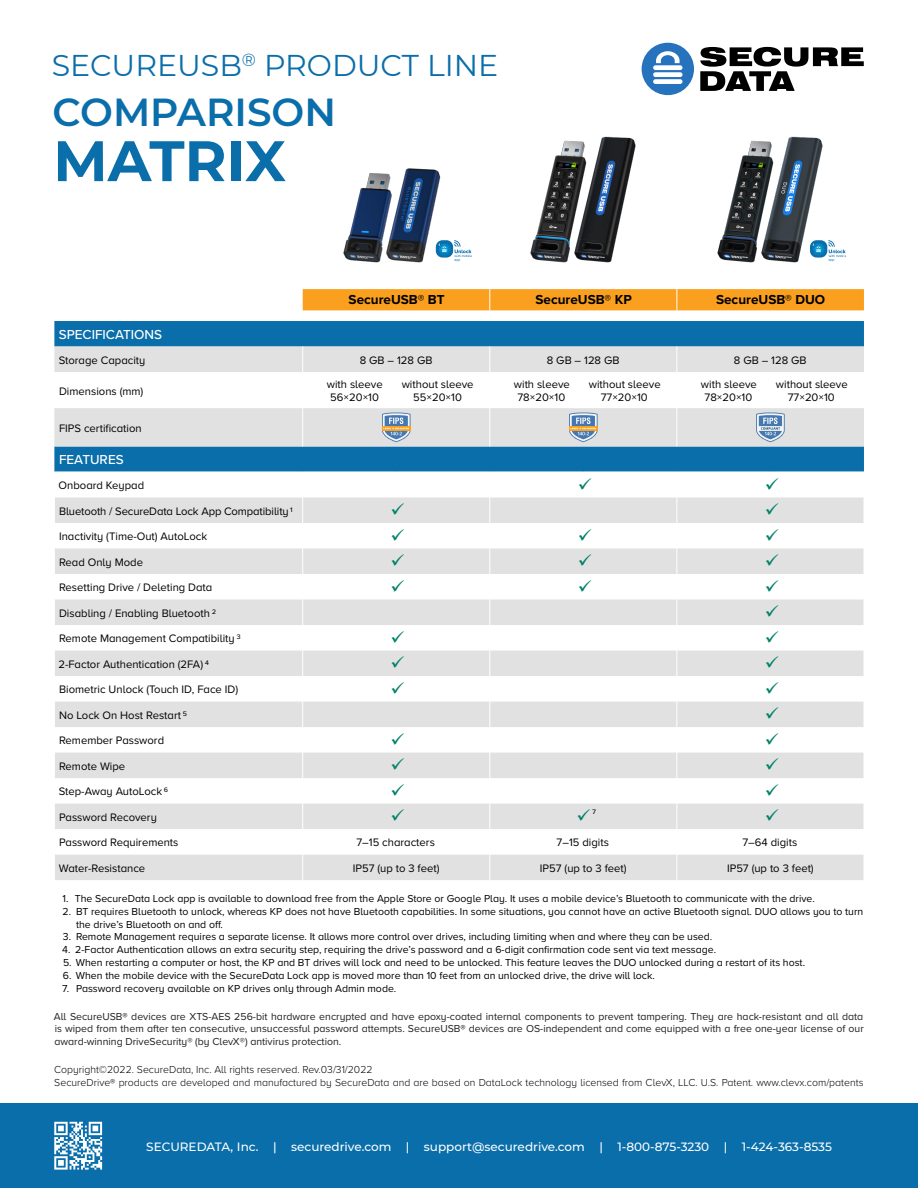
<style>
.page{position:relative;width:918px;height:1188px;background:#fff}
.page>*{position:absolute;margin:0;border:0;box-sizing:border-box;transform-origin:0 0}
.t1{font:700 57px "Montserrat";color:#0a6eaa}
.t2{font:600 39px "Montserrat";color:#0a6eaa}
.t3{font:30px "Montserrat";color:#0a6eaa}
.t4{font:700 13.5px "Proxima Nova A";color:#000}
.t5{font:500 13.5px "Proxima Nova A";color:#fff}
.t6{font:500 12px "Montserrat";color:#fff}
.t7{font:11.25px "Proxima Nova A";color:#000}
.t8{font:10.5px/12.9px "Proxima Nova A";color:#000}
.t9{font:10.5px/12.9px "Proxima Nova A";color:#231f20;text-align:justify}
.t10{font:300 10.5px "Proxima Nova A";color:#000}
.s1{color:#008269}
.s2{color:#000}
</style>
<div class="page">
<div style="left:0;top:1103px;width:918px;height:85px;background:#0a6eaa"></div>
<div style="left:642px;top:43px;width:52px;height:52px;background:#2672bc;border-radius:50%"></div>
<svg style="left:656px;top:51px;width:24px;height:12px"></svg>
<div style="left:653px;top:79px;width:29px;height:5px;background:#fff;border-radius:2px"></div>
<div style="left:653px;top:72px;width:29px;height:5px;background:#fff;border-radius:2px"></div>
<div style="left:653px;top:65px;width:29px;height:5px;background:#fff;border-radius:2px"></div>
<svg style="left:700px;top:47px;width:164px;height:44px"></svg>
<svg style="left:54px;top:1122px;width:48px;height:48px"></svg>
<img style="left:717px;top:136px;width:106px;height:127px">
<img style="left:530px;top:136px;width:106px;height:127px">
<img style="left:343px;top:168px;width:98px;height:95px">
<div style="left:54px;top:321px;width:810px;height:151px;background:#0a6eaa"></div>
<svg style="left:54px;top:347px;width:810px;height:99px;fill:#e1e1e1"></svg>
<svg style="left:55px;top:497px;width:809px;height:383px;fill:#e1e1e1"></svg>
<div style="left:303px;top:289px;width:561px;height:21px;background:#faa01e"></div>
<svg style="left:489px;top:347px;width:1px;height:25px"></svg>
<svg style="left:677px;top:347px;width:1px;height:25px"></svg>
<hr style="left:489px;top:408px;width:1px;height:38px;background:#fff">
<hr style="left:677px;top:408px;width:1px;height:38px;background:#fff">
<svg style="left:302px;top:347px;width:1px;height:25px"></svg>
<hr style="left:302px;top:408px;width:1px;height:38px;background:#fff">
<svg style="left:302px;top:497px;width:1px;height:383px"></svg>
<svg style="left:489px;top:497px;width:1px;height:383px"></svg>
<svg style="left:677px;top:497px;width:1px;height:383px"></svg>
<svg style="left:382px;top:412px;width:29px;height:30px"></svg>
<svg style="left:569px;top:412px;width:29px;height:30px"></svg>
<svg style="left:756px;top:412px;width:29px;height:30px"></svg>
<div style="left:436px;top:240px;width:17px;height:18px;background:#0a6eaa;border-radius:7px"></div>
<svg style="left:438px;top:240px;width:34px;height:21px"></svg>
<svg style="left:810px;top:240px;width:17px;height:18px"></svg>
<svg style="left:813px;top:240px;width:33px;height:21px"></svg>
<svg style="left:392px;top:503px;width:12px;height:12px"></svg>
<svg style="left:766px;top:503px;width:12px;height:12px"></svg>
<svg style="left:392px;top:529px;width:12px;height:11px"></svg>
<svg style="left:579px;top:529px;width:12px;height:11px"></svg>
<svg style="left:766px;top:529px;width:12px;height:11px"></svg>
<svg style="left:392px;top:554px;width:12px;height:12px"></svg>
<svg style="left:579px;top:554px;width:12px;height:12px"></svg>
<svg style="left:766px;top:554px;width:12px;height:12px"></svg>
<svg style="left:392px;top:580px;width:12px;height:11px"></svg>
<svg style="left:579px;top:580px;width:12px;height:11px"></svg>
<svg style="left:766px;top:580px;width:12px;height:11px"></svg>
<svg style="left:766px;top:605px;width:12px;height:12px"></svg>
<svg style="left:392px;top:631px;width:12px;height:12px"></svg>
<svg style="left:766px;top:631px;width:12px;height:12px"></svg>
<svg style="left:392px;top:656px;width:12px;height:12px"></svg>
<svg style="left:766px;top:656px;width:12px;height:12px"></svg>
<svg style="left:392px;top:682px;width:12px;height:12px"></svg>
<svg style="left:766px;top:682px;width:12px;height:12px"></svg>
<svg style="left:766px;top:707px;width:12px;height:12px"></svg>
<svg style="left:392px;top:733px;width:12px;height:12px"></svg>
<svg style="left:766px;top:733px;width:12px;height:12px"></svg>
<svg style="left:392px;top:758px;width:12px;height:12px"></svg>
<svg style="left:766px;top:758px;width:12px;height:12px"></svg>
<svg style="left:392px;top:784px;width:12px;height:12px"></svg>
<svg style="left:766px;top:784px;width:12px;height:12px"></svg>
<svg style="left:392px;top:809px;width:12px;height:12px"></svg>
<svg style="left:766px;top:809px;width:12px;height:12px"></svg>
<h3 class="t3" style="left:52px;top:45px;width:448px">SECUREUSB<sup>®</sup> PRODUCT LINE</h3>
<h2 class="t2" style="left:52px;top:84px;width:285px">COMPARISON</h2>
<h1 class="t1" style="left:53px;top:120px;width:234px">MATRIX</h1>
<p class="t4" style="left:349px;top:292px;width:97px">SecureUSB® BT</p>
<p class="t4" style="left:535px;top:292px;width:98px">SecureUSB® KP</p>
<p class="t4" style="left:716px;top:292px;width:111px">SecureUSB® DUO</p>
<p class="t5" style="left:59px;top:327px;width:105px">SPECIFICATIONS</p>
<p class="t7" style="left:59px;top:353px;width:88px">Storage Capacity</p>
<p class="t7" style="left:360px;top:353px;width:74px">8 GB – 128 GB</p>
<p class="t7" style="left:547px;top:353px;width:74px">8 GB – 128 GB</p>
<p class="t7" style="left:734px;top:353px;width:74px">8 GB – 128 GB</p>
<p class="t7" style="left:59px;top:384px;width:86px">Dimensions (mm)</p>
<p class="t7" style="left:327px;top:377px;width:57px">with sleeve</p>
<p class="t7" style="left:402px;top:377px;width:73px">without sleeve</p>
<p class="t7" style="left:514px;top:377px;width:57px">with sleeve</p>
<p class="t7" style="left:589px;top:377px;width:73px">without sleeve</p>
<p class="t7" style="left:701px;top:377px;width:57px">with sleeve</p>
<p class="t7" style="left:776px;top:377px;width:73px">without sleeve</p>
<p class="t7" style="left:330px;top:391px;width:50px">56×20×10</p>
<p class="t7" style="left:413px;top:391px;width:50px">55×20×10</p>
<p class="t7" style="left:517px;top:391px;width:49px">78×20×10</p>
<p class="t7" style="left:601px;top:391px;width:49px">77×20×10</p>
<p class="t7" style="left:705px;top:391px;width:49px">78×20×10</p>
<p class="t7" style="left:788px;top:391px;width:49px">77×20×10</p>
<p class="t7" style="left:59px;top:421px;width:84px">FIPS certification</p>
<p class="t5" style="left:59px;top:452px;width:66px">FEATURES</p>
<p class="t7" style="left:59px;top:479px;width:87px">Onboard Keypad</p>
<p class="t7" style="left:59px;top:504px;width:235px">Bluetooth / SecureData Lock App Compatibility1</p>
<p class="t7" style="left:59px;top:530px;width:150px">Inactivity (Time-Out) AutoLock</p>
<p class="t7" style="left:59px;top:555px;width:85px">Read Only Mode</p>
<p class="t7" style="left:59px;top:581px;width:155px">Resetting Drive / Deleting Data</p>
<p class="t7" style="left:59px;top:606px;width:158px">Disabling / Enabling Bluetooth 2</p>
<p class="t7" style="left:59px;top:632px;width:183px">Remote Management Compatibility 3</p>
<p class="t7" style="left:58px;top:657px;width:152px">2-Factor Authentication (2FA)4</p>
<p class="t7" style="left:59px;top:683px;width:181px">Biometric Unlock (Touch ID, Face ID)</p>
<p class="t7" style="left:59px;top:708px;width:130px">No Lock On Host Restart5</p>
<p class="t7" style="left:59px;top:734px;width:107px">Remember Password</p>
<p class="t7" style="left:59px;top:759px;width:68px">Remote Wipe</p>
<p class="t7" style="left:59px;top:785px;width:111px">Step-Away AutoLock 6</p>
<p class="t7" style="left:59px;top:810px;width:99px">Password Recovery</p>
<p class="t7" style="left:576px;top:807px;width:21px"><span class="s1">✓</span>7</p>
<p class="t7" style="left:59px;top:836px;width:121px">Password Requirements</p>
<p class="t7" style="left:357px;top:836px;width:80px">7–15 characters</p>
<p class="t7" style="left:557px;top:836px;width:54px">7–15 digits</p>
<p class="t7" style="left:742px;top:836px;width:56px">7–64 digits</p>
<p class="t7" style="left:59px;top:861px;width:88px">Water-Resistance</p>
<p class="t7" style="left:353px;top:861px;width:88px">IP57 (up to 3 feet)</p>
<p class="t7" style="left:540px;top:861px;width:88px">IP57 (up to 3 feet)</p>
<p class="t7" style="left:727px;top:861px;width:88px">IP57 (up to 3 feet)</p>
<p class="t8" style="left:63px;top:892px;width:754px">1. The SecureData Lock app is available to download free from the Apple Store or Google Play. It uses a mobile device’s Bluetooth to communicate with the drive.</p>
<p class="t8" style="left:76px;top:905px;width:789px;text-indent:-14px">2. BT requires Bluetooth to unlock, whereas KP does not have Bluetooth capabilities. In some situations, you cannot have an active Bluetooth signal. DUO allows you to turn the drive’s Bluetooth on and off.</p>
<p class="t8" style="left:63px;top:931px;width:651px">3. Remote Management requires a separate license. It allows more control over drives, including limiting when and where they can be used.</p>
<p class="t8" style="left:62px;top:944px;width:655px">4. 2-Factor Authentication allows an extra security step, requiring the drive’s password and a 6-digit confirmation code sent via text message.</p>
<p class="t8" style="left:63px;top:956px;width:744px">5. When restarting a computer or host, the KP and BT drives will lock and need to be unlocked. This feature leaves the DUO unlocked during a restart of its host.</p>
<p class="t8" style="left:63px;top:969px;width:594px">6. When the mobile device with the SecureData Lock app is moved more than 10 feet from an unlocked drive, the drive will lock.</p>
<p class="t8" style="left:62px;top:982px;width:335px">7. Password recovery available on KP drives only through Admin mode.</p>
<p class="t9" style="left:54px;top:1010px;width:812px">All SecureUSB<span class="s2">®</span> devices are XTS-AES 256-bit hardware encrypted and have epoxy-coated internal components to prevent tampering. They are hack-resistant and all data is wiped from them after ten consecutive, unsuccessful password attempts. SecureUSB<span class="s2">®</span> devices are OS-independent and come equipped with a free one-year license of our award-winning DriveSecurity® (by ClevX®) antivirus protection.</p>
<p class="t10" style="left:54px;top:1063px;width:320px">Copyright©2022. SecureData, Inc. All rights reserved. Rev.03/31/2022</p>
<p class="t10" style="left:54px;top:1076px;width:811px">SecureDrive® products are developed and manufactured by SecureData and are based on DataLock technology licensed from ClevX, LLC. U.S. Patent. www.clevx.com/patents</p>
<p class="t6" style="left:146px;top:1138px;width:687px">SECUREDATA, Inc. | securedrive.com | support@securedrive.com | 1-800-875-3230 | 1-424-363-8535</p>
</div>
